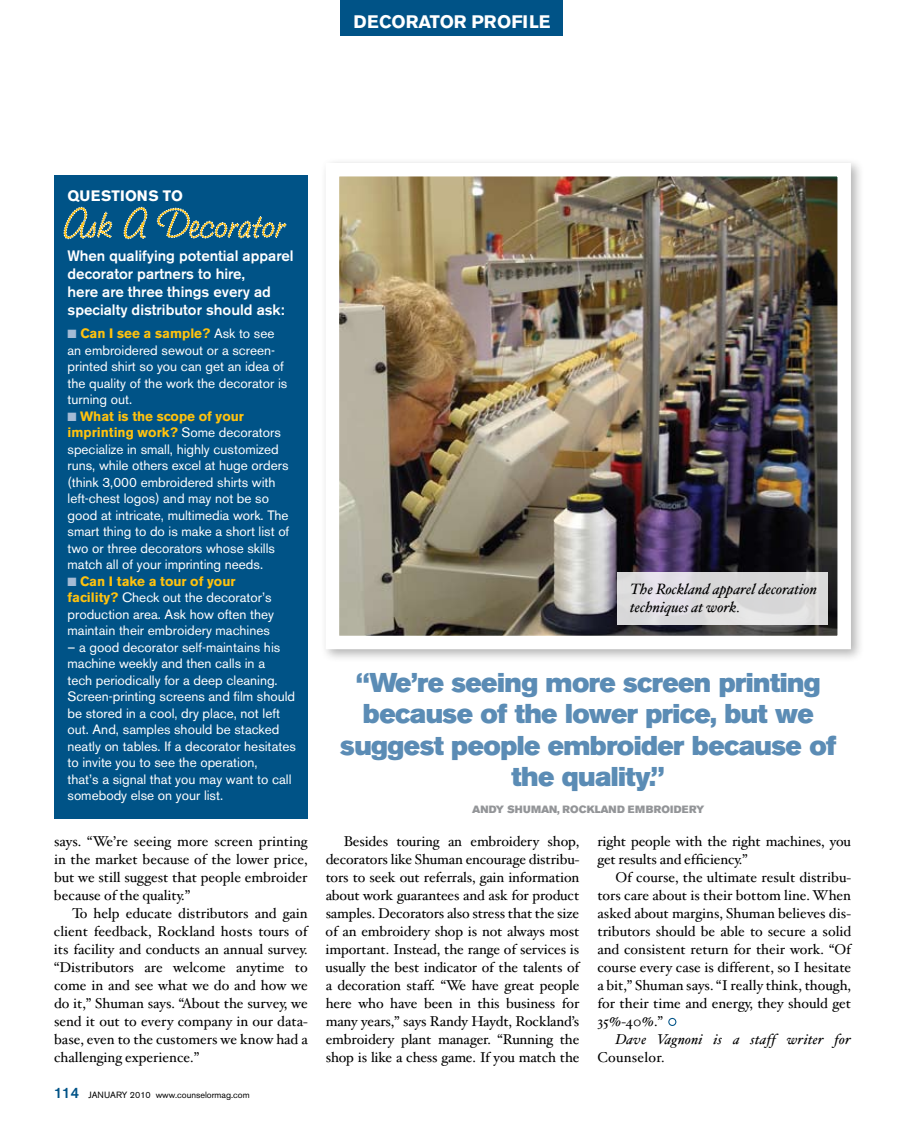
<style>
.page{position:relative;width:905px;height:1134px;background:#fff}
.page>*{position:absolute;margin:0;border:0;box-sizing:border-box;transform-origin:0 0}
.t1{font:54px "Poppi Sports One";color:#005387}
.t2{font:27px/31.5px "Akzidenz Grotesk BE Super";letter-spacing:-.02em;color:#5b8cb5;text-align:center}
.t3{font:700 18px "Akzidenz Grotesk BE";color:#fff}
.t4{font:500 15px/18px "Akzidenz Grotesk BE";color:#fff}
.t5{font:italic 15px/18px "Hoefler Text";color:#000}
.t6{font:700 15px "Akzidenz Grotesk BE";letter-spacing:.02em;color:#fff}
.t7{font:14.25px/18px "Hoefler Text";color:#000;text-align:justify}
.t8{font:italic 14.25px "Hoefler Text";letter-spacing:.02em;color:#000}
.t9{font:14.25px "Hoefler Text";letter-spacing:.02em;color:#000}
.t10{font:13.5px/16.5px "Akzidenz Grotesk BE";color:#fff}
.t11{font:10.5px "Akzidenz Grotesk BE Super";letter-spacing:.025em;color:#939598}
.t12{font:9px "Akzidenz Grotesk BE";color:#000}
.s1{color:#a4bbd5}
.s2{font-weight:700;color:#ffc20e}
.s3{font-weight:500;font-size:15px;color:#005387}
</style>
<div class="page">
<div style="left:340px;top:0;width:223px;height:36px;background:#005387"></div>
<div style="left:320px;top:158px;width:551px;height:512px;background:#000;opacity:.3"></div>
<img style="left:341px;top:178px;width:494px;height:456px">
<div style="left:326px;top:163px;width:524px;height:486px;border:14px solid #fff"></div>
<div style="left:617px;top:573px;width:211px;height:52px;background:linear-gradient(to right,#dfdde2,#dbdbda)"></div>
<div style="left:54px;top:176px;width:254px;height:643px;background:#005387"></div>
<img style="left:64px;top:207px;width:222px;height:32px">
<p class="t3" style="left:353px;top:11px;width:198px">DECORATOR PROFILE</p>
<p class="t6" style="left:68px;top:187px;width:34px">Questio</p>
<p class="t6" style="left:137px;top:187px;width:45px">ns To</p>
<p class="t4" style="left:68px;top:247px;width:227px">When qualifying potential apparel decorator partners to hire,<br>here are three things every ad specialty distributor should ask:</p>
<p class="t10" style="left:68px;top:325px;width:221px"><span class="s1">■</span> <span class="s2">Can I see a sample?</span> Ask to see an embroidered sewout or a screen&shy;printed shirt so you can get an idea of the quality of the work the decorator is turning out.</p>
<p class="t10" style="left:67px;top:408px;width:223px"><span class="s1">■</span> <span class="s2">What is the scope of your imprinting work?</span> Some decorators specialize in small, highly customized runs, while others excel at huge orders (think 3,000 embroidered shirts with left-chest logos) and may not be so good at intricate, multimedia work. The smart thing to do is make a short list of two or three decorators whose skills match all of your imprinting needs.</p>
<p class="t10" style="left:67px;top:573px;width:208px"><span class="s1">■</span> <span class="s2">Can I take a tour of your facility?</span> Check out the decorator’s production area. Ask how often they maintain their embroidery machines</p>
<p class="t10" style="left:67px;top:639px;width:230px">– a good decorator self-maintains his machine weekly and then calls in a<br>tech periodically for a deep cleaning.<br>Screen-printing screens and film should be stored in a cool, dry place, not left out. And, samples should be stacked neatly on tables. If a decorator hesitates to invite you to see the operation,<br>that’s a signal that you may want to call somebody else on your list.</p>
<p class="t7" style="left:54px;top:833px;width:255px">says. “We’re seeing more screen printing in the market because of the lower price, but we still suggest that people embroider because of the quality.”</p>
<p class="t7" style="left:54px;top:905px;width:255px;text-indent:18px">To help educate distributors and gain client feedback, Rockland hosts tours of its facility and conducts an annual survey. “Distributors are welcome anytime to come in and see what we do and how we do it,” Shuman says. “About the survey, we send it out to every company in our data&shy;base, even to the customers we know had a challenging experience.”</p>
<p class="t12" style="left:54px;top:1090px;width:197px"><span class="s3">114</span> JANUARY 2010 www.counselormag.com</p>
<p class="t5" style="left:630px;top:580px;width:188px">The Rockland apparel decoration techniques at work.</p>
<h2 class="t2" style="left:340px;top:667px;width:497px">“We’re seeing more screen printing because of the lower price, but we suggest people embroider because of the quality.”</h2>
<p class="t11" style="left:472px;top:804px;width:234px">Andy Shuman, Rockland Embroidery</p>
<p class="t7" style="left:325px;top:833px;width:255px;text-indent:18px">Besides touring an embroidery shop, decorators like Shuman encourage distribu&shy;tors to seek out referrals, gain information about work guarantees and ask for product samples. Decorators also stress that the size of an embroidery shop is not always most important. Instead, the range of services is usually the best indicator of the talents of a decoration staff. “We have great people here who have been in this business for many years,” says Randy Haydt, Rockland’s embroidery plant manager. “Running the shop is like a chess game. If you match the</p>
<p class="t7" style="left:597px;top:833px;width:255px">right people with the right machines, you get results and efficiency.”</p>
<p class="t7" style="left:597px;top:869px;width:255px;text-indent:18px">Of course, the ultimate result distribu&shy;tors care about is their bottom line. When asked about margins, Shuman believes dis&shy;tributors should be able to secure a solid and consistent return for their work. “Of course every case is different, so I hesitate a bit,” Shuman says. “I really think, though, for their time and energy, they should get 35%-40%.”</p>
<h1 class="t1" style="left:663px;top:976px;width:20px">T</h1>
<p class="t8" style="left:615px;top:1031px;width:237px">Dave Vagnoni is a staff writer for</p>
<p class="t9" style="left:597px;top:1049px;width:69px">Counselor.</p>
</div>
